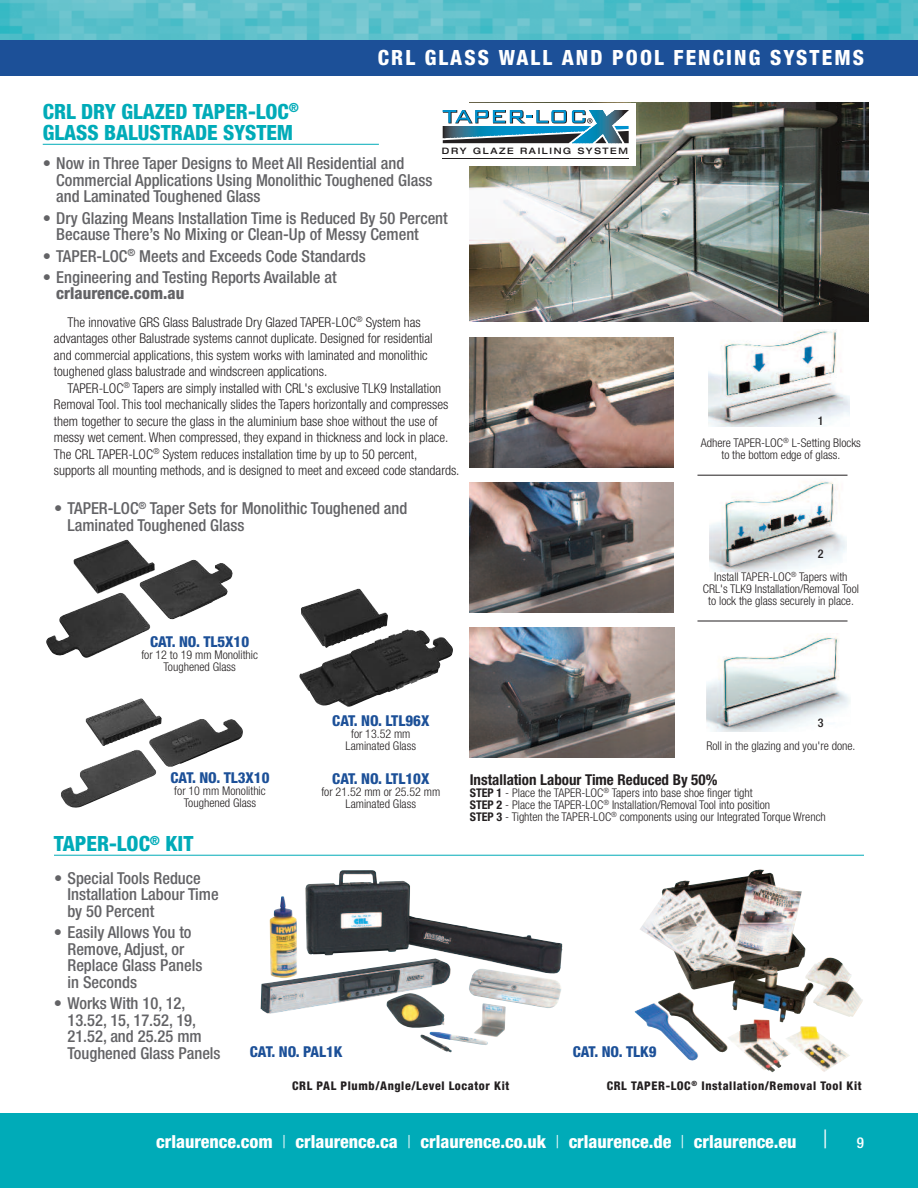
<style>
.page{position:relative;width:918px;height:1188px;background:#fff}
.page>*{position:absolute;margin:0;border:0;box-sizing:border-box;transform-origin:0 0}
.t1{font:800 condensed 21px/21.6px "Helvetica Neue";color:#00abb8}
.t2{font:800 condensed 21px "Helvetica Neue";letter-spacing:.1em;color:#fff}
.t3{font:800 condensed 18px "Helvetica Neue";color:#fff}
.t4{font:500 condensed 16.5px/16.5px "Helvetica Neue";color:#636366}
.t5{font:800 condensed 16.5px "Helvetica Neue";color:#636366}
.t6{font:800 condensed 15px "Helvetica Neue";color:#1c5098}
.t7{font:700 condensed 15px "Helvetica Neue";color:#231f20}
.t8{font:300 condensed 13.5px/16.5px "Helvetica Neue";color:#231f20}
.t9{font:300 condensed 12px/12px "Helvetica Neue";color:#231f20;text-align:center}
.t10{font:800 condensed 12px "Helvetica Neue";letter-spacing:.05em;color:#231f20}
.t11{font:500 condensed 12px "Helvetica Neue";color:#231f20}
.t12{font:500 expanded 8.85px "Helvetica Neue";letter-spacing:.185em;color:#231f20}
.s1{font-weight:700}
.s2{font-weight:300}
.s3{font-weight:300;font-size:25.5px}
.s4{font-weight:500;font-size:15px}
</style>
<div class="page">
<img style="left:0;top:0;width:918px;height:40px">
<div style="left:0;top:40px;width:918px;height:36px;background:#1c5098"></div>
<div style="left:0;top:1113px;width:918px;height:75px;background:#00abb8"></div>
<hr style="left:54px;top:855px;width:810px;height:1px;background:#00abb8">
<hr style="left:43px;top:144px;width:336px;height:1px;background:#00abb8">
<img style="left:470px;top:103px;width:398px;height:218px">
<img style="left:470px;top:628px;width:205px;height:129px">
<img style="left:470px;top:338px;width:203px;height:129px">
<img style="left:470px;top:483px;width:203px;height:129px">
<div style="left:435px;top:103px;width:201px;height:62px;background:#fff"></div>
<hr style="left:443px;top:158px;width:186px;height:1px;background:#231f20">
<svg style="left:624px;top:110px;width:5px;height:33px"></svg>
<hr style="left:623px;top:110px;width:1px;height:33px;background:#2b2a2c">
<hr style="left:622px;top:110px;width:1px;height:33px;background:#323539">
<hr style="left:621px;top:110px;width:1px;height:33px;background:#393f44">
<hr style="left:620px;top:110px;width:1px;height:33px;background:#3e4850">
<hr style="left:619px;top:110px;width:1px;height:33px;background:#424f57">
<hr style="left:618px;top:110px;width:1px;height:33px;background:#45545e">
<hr style="left:617px;top:110px;width:1px;height:33px;background:#465b67">
<hr style="left:616px;top:110px;width:1px;height:33px;background:#475e6c">
<hr style="left:615px;top:110px;width:1px;height:33px;background:#466170">
<hr style="left:614px;top:110px;width:1px;height:33px;background:#456678">
<hr style="left:613px;top:110px;width:1px;height:33px;background:#446a7d">
<hr style="left:612px;top:110px;width:1px;height:33px;background:#426c80">
<hr style="left:611px;top:110px;width:1px;height:33px;background:#416e84">
<hr style="left:610px;top:110px;width:1px;height:33px;background:#3e7189">
<hr style="left:609px;top:110px;width:1px;height:33px;background:#3b738d">
<hr style="left:608px;top:110px;width:1px;height:33px;background:#377691">
<hr style="left:607px;top:110px;width:1px;height:33px;background:#317895">
<hr style="left:606px;top:110px;width:1px;height:33px;background:#307a98">
<svg style="left:443px;top:110px;width:163px;height:33px"></svg>
<img style="left:708px;top:330px;width:141px;height:97px">
<img style="left:710px;top:481px;width:136px;height:90px">
<img style="left:707px;top:634px;width:143px;height:98px">
<hr style="left:697px;top:475px;width:151px;height:1px;background:#231f20">
<hr style="left:697px;top:621px;width:151px;height:1px;background:#231f20">
<img style="left:46px;top:540px;width:187px;height:118px">
<img style="left:299px;top:588px;width:154px;height:99px">
<img style="left:61px;top:698px;width:182px;height:110px">
<img style="left:635px;top:870px;width:228px;height:202px">
<img style="left:261px;top:870px;width:302px;height:149px">
<h1 class="t2" style="left:378px;top:50px;width:488px">CRL GLASS WALL AND POOL FENCING SYSTEMS</h1>
<h1 class="t1" style="left:43px;top:102px;width:258px">CRL DRY GLAZED TAPER-LOC<sup>®<br></sup>GLASS BALUSTRADE SYSTEM</h1>
<p class="t4" style="left:56px;top:157px;width:378px;text-indent:-14px">• Now in Three Taper Designs to Meet All Residential and<br>Commercial Applications Using Monolithic Toughened Glass and Laminated Toughened Glass</p>
<p class="t4" style="left:56px;top:211px;width:393px;text-indent:-14px">• Dry Glazing Means Installation Time is Reduced By 50 Percent<br>Because There’s No Mixing or Clean-Up of Messy Cement</p>
<p class="t4" style="left:43px;top:249px;width:325px">• TAPER-LOC<sup>®</sup> Meets and Exceeds Code Standards</p>
<p class="t4" style="left:43px;top:270px;width:296px">• Engineering and Testing Reports Available at</p>
<p class="t5" style="left:56px;top:288px;width:130px">crlaurence.com.au</p>
<p class="t12" style="left:442px;top:147px;width:188px">DRY GLAZE RAILING SYSTEM</p>
<p class="t8" style="left:54px;top:315px;width:380px;text-indent:14px">The innovative GRS Glass Balustrade Dry Glazed TAPER-LOC<sup>®</sup> System has advantages other Balustrade systems cannot duplicate. Designed for residential and commercial applications, this system works with laminated and monolithic toughened glass balustrade and windscreen applications.</p>
<p class="t8" style="left:54px;top:381px;width:407px;text-indent:14px">TAPER-LOC<sup>®</sup> Tapers are simply installed with CRL's exclusive TLK9 Installation Removal Tool. This tool mechanically slides the Tapers horizontally and compresses them together to secure the glass in the aluminium base shoe without the use of messy wet cement. When compressed, they expand in thickness and lock in place.<br>The CRL TAPER-LOC<sup>®</sup> System reduces installation time by up to 50 percent, supports all mounting methods, and is designed to meet and exceed code standards.</p>
<p class="t4" style="left:68px;top:502px;width:341px;text-indent:-14px">• TAPER-LOC<sup>®</sup> Taper Sets for Monolithic Toughened and<br>Laminated Toughened Glass</p>
<p class="t6" style="left:150px;top:636px;width:101px">CAT. NO. TL5X10</p>
<p class="t9" style="left:141px;top:649px;width:118px">for 12 to 19 mm Monolithic<br>Toughened Glass</p>
<p class="t11" style="left:818px;top:416px;width:7px">1</p>
<p class="t9" style="left:701px;top:438px;width:162px">Adhere TAPER-LOC<sup>®</sup> L-Setting Blocks to the bottom edge of glass.</p>
<p class="t11" style="left:818px;top:549px;width:7px">2</p>
<p class="t9" style="left:703px;top:572px;width:158px">Install TAPER-LOC<sup>®</sup> Tapers with<br>CRL's TLK9 Installation/Removal Tool to lock the glass securely in place.</p>
<p class="t6" style="left:171px;top:773px;width:101px">CAT. NO. TL3X10</p>
<p class="t9" style="left:174px;top:786px;width:93px">for 10 mm Monolithic<br>Toughened Glass</p>
<h1 class="t1" style="left:54px;top:835px;width:141px">TAPER-LOC<sup>®</sup> KIT</h1>
<p class="t6" style="left:332px;top:715px;width:99px">CAT. NO. LTL96X</p>
<p class="t9" style="left:346px;top:728px;width:72px">for 13.52 mm<br>Laminated Glass</p>
<p class="t6" style="left:332px;top:774px;width:99px">CAT. NO. LTL10X</p>
<p class="t9" style="left:321px;top:787px;width:120px">for 21.52 mm or 25.52 mm<br>Laminated Glass</p>
<p class="t11" style="left:818px;top:719px;width:7px">3</p>
<p class="t9" style="left:706px;top:741px;width:151px">Roll in the glazing and you're done.</p>
<p class="t7" style="left:470px;top:775px;width:249px">Installation Labour Time Reduced By 50%</p>
<p class="t9" style="left:470px;top:788px;width:358px;text-align:left"><span class="s1">STEP 1</span> - Place the TAPER-LOC<sup>®</sup> Tapers into base shoe finger tight<br><span class="s1">STEP 2</span> - Place the TAPER-LOC<sup>®</sup> Installation/Removal Tool into position<br><span class="s1">STEP 3</span> - Tighten the TAPER-LOC<sup>®</sup> components using our Integrated Torque Wrench</p>
<p class="t4" style="left:67px;top:871px;width:153px;text-indent:-13px">• Special Tools Reduce<br>Installation Labour Time by 50 Percent</p>
<p class="t4" style="left:67px;top:926px;width:136px;text-indent:-13px">• Easily Allows You to<br>Remove, Adjust, or<br>Replace Glass Panels in Seconds</p>
<p class="t4" style="left:67px;top:997px;width:155px;text-indent:-13px">• Works With 10, 12,<br>13.52, 15, 17.52, 19,<br>21.52, and 25.25 mm<br>Toughened Glass Panels</p>
<p class="t6" style="left:250px;top:1046px;width:94px">CAT. NO. PAL1K</p>
<p class="t6" style="left:573px;top:1046px;width:85px">CAT. NO. TLK9</p>
<p class="t10" style="left:292px;top:1081px;width:218px">CRL PAL Plumb/Angle/Level Locator Kit</p>
<p class="t10" style="left:607px;top:1081px;width:256px">CRL TAPER-LOC<sup>®</sup> Installation/Removal Tool Kit</p>
<h2 class="t3" style="left:156px;top:1135px;width:709px">crlaurence.com <span class="s2">|</span> crlaurence.ca <span class="s2">|</span> crlaurence.co.uk <span class="s2">|</span> crlaurence.de <span class="s2">|</span> crlaurence.eu <span class="s3">|</span> <span class="s4">9</span></h2>
</div>
